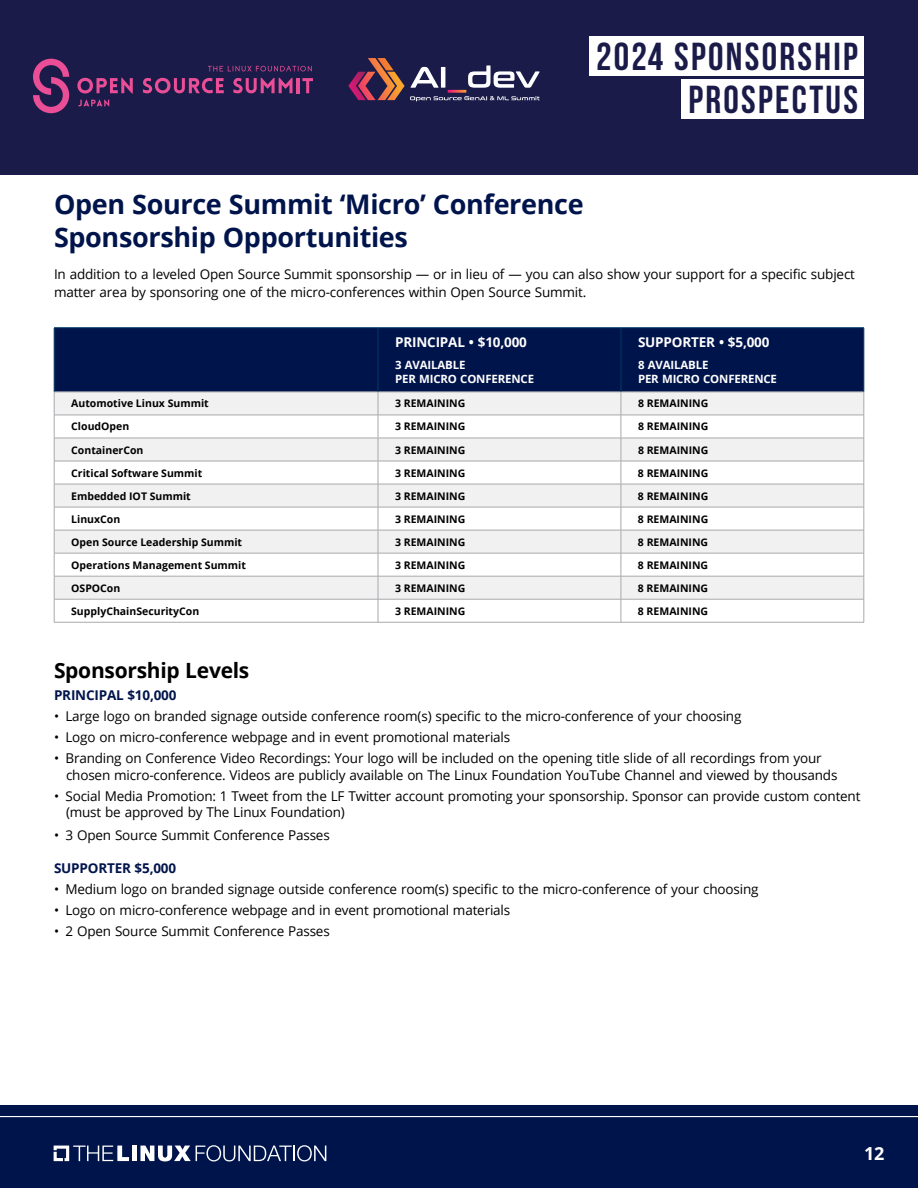
<style>
.page{position:relative;width:918px;height:1188px;background:#fff}
.page>*{position:absolute;margin:0;border:0;box-sizing:border-box;transform-origin:0 0}
.t1{font:39px/43.5px "Bebas Neue";letter-spacing:.06em;color:#1a1b49;text-align:right}
.SUB_Bluebell{font:700 27px/33px "Open Sans";letter-spacing:-.015em;color:#00144c}
.Sub_14pt{font:700 21px "Open Sans";letter-spacing:-.015em;color:#000}
.t2{font:700 18px "Open Sans";color:#fff}
.TEXT_base{font:13.5px/16.5px "Open Sans";letter-spacing:-.015em;color:#000}
.Table_Sponsorship_Level{font:700 13.5px "Open Sans";letter-spacing:-.015em;color:#fff}
.SUB_11pt{font:700 13.5px "Open Sans";letter-spacing:-.015em;color:#00144c}
.Table_Sponsorship_Level-2{font:700 11.4px/14px "Open Sans";letter-spacing:-.015em;color:#fff}
.Micro_Conference_Table{font:700 10.5px "Open Sans";color:#000}
</style>
<div class="page">
<div style="left:0;top:1105px;width:918px;height:83px;background:#00144c"></div>
<div style="left:0;top:0;width:918px;height:175px;background:#1a1b49"></div>
<div style="left:589px;top:36px;width:275px;height:40px;background:#fff"></div>
<div style="left:682px;top:80px;width:182px;height:39px;background:#fff"></div>
<div style="left:132px;top:1146px;width:5px;height:15px;background:#fff"></div>
<svg style="left:140px;top:1145px;width:186px;height:16px"></svg>
<svg style="left:54px;top:1146px;width:75px;height:15px"></svg>
<hr style="left:0;top:1116px;width:918px;height:1px;background:#fff">
<svg style="left:348px;top:58px;width:192px;height:43px"></svg>
<svg style="left:33px;top:59px;width:36px;height:54px"></svg>
<svg style="left:143px;top:78px;width:81px;height:16px"></svg>
<svg style="left:233px;top:78px;width:60px;height:16px"></svg>
<hr style="left:297px;top:78px;width:3px;height:15px;background:#e94e96">
<svg style="left:302px;top:78px;width:11px;height:15px"></svg>
<svg style="left:77px;top:78px;width:56px;height:28px"></svg>
<svg style="left:208px;top:66px;width:104px;height:5px"></svg>
<div style="left:55px;top:328px;width:809px;height:64px;background:#00144c"></div>
<hr style="left:54px;top:327px;width:324px;height:1px;background:#003b63">
<hr style="left:54px;top:328px;width:1px;height:64px;background:#003b63">
<hr style="left:378px;top:327px;width:243px;height:1px;background:#003b63">
<hr style="left:378px;top:328px;width:1px;height:64px;background:#003b63">
<hr style="left:621px;top:327px;width:243px;height:1px;background:#003b63">
<hr style="left:621px;top:328px;width:1px;height:64px;background:#003b63">
<hr style="left:864px;top:328px;width:1px;height:64px;background:#003b63">
<hr style="left:54px;top:622px;width:324px;height:1px;background:#a7a9ac">
<hr style="left:378px;top:622px;width:243px;height:1px;background:#a7a9ac">
<hr style="left:621px;top:622px;width:243px;height:1px;background:#a7a9ac">
<svg style="left:54px;top:392px;width:811px;height:230px"></svg>
<h1 class="t1" style="left:596px;top:34px;width:264px">2024 SPONSORSHIP<br>PROSPECTUS</h1>
<p class="SUB_Bluebell" style="left:54px;top:187px;width:531px">Open Source Summit ‘Micro’ Conference<br>Sponsorship Opportunities</p>
<p class="TEXT_base" style="left:54px;top:264px;width:803px;line-height:18px">In addition to a leveled Open Source Summit sponsorship — or in lieu of — you can also show your support for a specific subject matter area by sponsoring one of the micro-conferences within Open Source Summit.</p>
<p class="Table_Sponsorship_Level" style="left:395px;top:333px;width:133px">PRINCIPAL • $10,000</p>
<p class="Table_Sponsorship_Level-2" style="left:395px;top:357px;width:140px">3 AVAILABLE<br>PER MICRO CONFERENCE</p>
<p class="Table_Sponsorship_Level" style="left:638px;top:333px;width:133px">SUPPORTER • $5,000</p>
<p class="Table_Sponsorship_Level-2" style="left:638px;top:357px;width:140px">8 AVAILABLE<br>PER MICRO CONFERENCE</p>
<p class="Micro_Conference_Table" style="left:71px;top:396px;width:139px">Automotive Linux Summit</p>
<p class="Micro_Conference_Table" style="left:395px;top:396px;width:72px">3 REMAINING</p>
<p class="Micro_Conference_Table" style="left:638px;top:396px;width:72px">8 REMAINING</p>
<p class="Micro_Conference_Table" style="left:71px;top:419px;width:60px">CloudOpen</p>
<p class="Micro_Conference_Table" style="left:395px;top:419px;width:72px">3 REMAINING</p>
<p class="Micro_Conference_Table" style="left:638px;top:419px;width:72px">8 REMAINING</p>
<p class="Micro_Conference_Table" style="left:71px;top:442px;width:74px">ContainerCon</p>
<p class="Micro_Conference_Table" style="left:395px;top:442px;width:72px">3 REMAINING</p>
<p class="Micro_Conference_Table" style="left:638px;top:442px;width:72px">8 REMAINING</p>
<p class="Micro_Conference_Table" style="left:71px;top:465px;width:133px">Critical Software Summit</p>
<p class="Micro_Conference_Table" style="left:395px;top:465px;width:72px">3 REMAINING</p>
<p class="Micro_Conference_Table" style="left:638px;top:465px;width:72px">8 REMAINING</p>
<p class="Micro_Conference_Table" style="left:71px;top:488px;width:121px">Embedded IOT Summit</p>
<p class="Micro_Conference_Table" style="left:395px;top:488px;width:72px">3 REMAINING</p>
<p class="Micro_Conference_Table" style="left:638px;top:488px;width:72px">8 REMAINING</p>
<p class="Micro_Conference_Table" style="left:71px;top:511px;width:51px">LinuxCon</p>
<p class="Micro_Conference_Table" style="left:395px;top:511px;width:72px">3 REMAINING</p>
<p class="Micro_Conference_Table" style="left:638px;top:511px;width:72px">8 REMAINING</p>
<p class="Micro_Conference_Table" style="left:71px;top:534px;width:172px">Open Source Leadership Summit</p>
<p class="Micro_Conference_Table" style="left:395px;top:534px;width:72px">3 REMAINING</p>
<p class="Micro_Conference_Table" style="left:638px;top:534px;width:72px">8 REMAINING</p>
<p class="Micro_Conference_Table" style="left:71px;top:557px;width:176px">Operations Management Summit</p>
<p class="Micro_Conference_Table" style="left:395px;top:557px;width:72px">3 REMAINING</p>
<p class="Micro_Conference_Table" style="left:638px;top:557px;width:72px">8 REMAINING</p>
<p class="Micro_Conference_Table" style="left:71px;top:581px;width:51px">OSPOCon</p>
<p class="Micro_Conference_Table" style="left:395px;top:581px;width:72px">3 REMAINING</p>
<p class="Micro_Conference_Table" style="left:638px;top:581px;width:72px">8 REMAINING</p>
<p class="Micro_Conference_Table" style="left:71px;top:604px;width:130px">SupplyChainSecurityCon</p>
<p class="Micro_Conference_Table" style="left:395px;top:604px;width:72px">3 REMAINING</p>
<p class="Micro_Conference_Table" style="left:638px;top:604px;width:72px">8 REMAINING</p>
<p class="Sub_14pt" style="left:54px;top:655px;width:197px">Sponsorship Levels</p>
<p class="SUB_11pt" style="left:54px;top:686px;width:124px">PRINCIPAL $10,000</p>
<p class="TEXT_base" style="left:54px;top:708px;width:689px">• Large logo on branded signage outside conference room(s) specific to the micro-conference of your choosing</p>
<p class="TEXT_base" style="left:54px;top:729px;width:458px">• Logo on micro-conference webpage and in event promotional materials</p>
<p class="TEXT_base" style="left:66px;top:750px;width:773px;text-indent:-12px">• Branding on Conference Video Recordings: Your logo will be included on the opening title slide of all recordings from your chosen micro-conference. Videos are publicly available on The Linux Foundation YouTube Channel and viewed by thousands</p>
<p class="TEXT_base" style="left:66px;top:787px;width:796px;text-indent:-12px">• Social Media Promotion: 1 Tweet from the LF Twitter account promoting your sponsorship. Sponsor can provide custom content (must be approved by The Linux Foundation)</p>
<p class="TEXT_base" style="left:54px;top:826px;width:277px">• 3 Open Source Summit Conference Passes</p>
<p class="SUB_11pt" style="left:54px;top:858px;width:124px">SUPPORTER $5,000</p>
<p class="TEXT_base" style="left:54px;top:880px;width:706px">• Medium logo on branded signage outside conference room(s) specific to the micro-conference of your choosing</p>
<p class="TEXT_base" style="left:54px;top:901px;width:458px">• Logo on micro-conference webpage and in event promotional materials</p>
<p class="TEXT_base" style="left:54px;top:922px;width:277px">• 2 Open Source Summit Conference Passes</p>
<h3 class="t2" style="left:864px;top:1141px;width:22px">12</h3>
</div>
